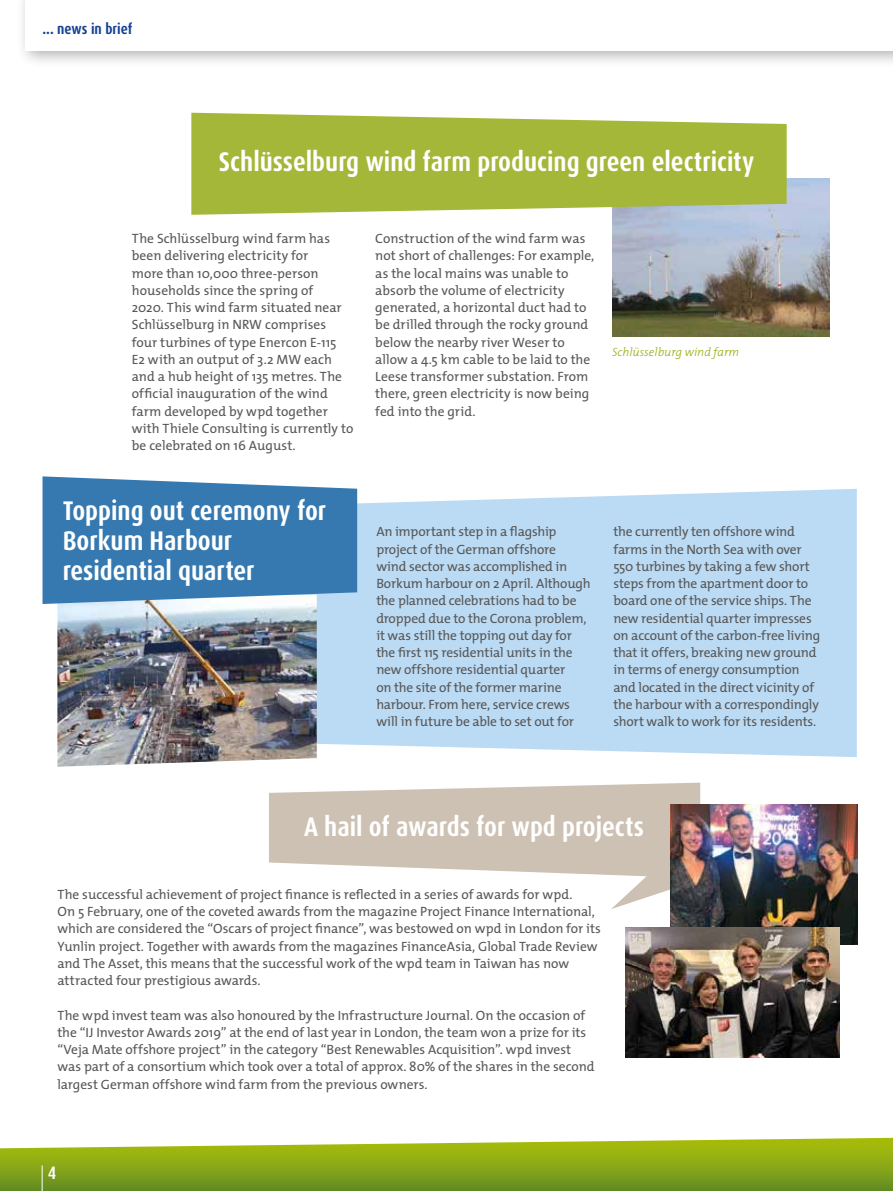
<style>
.page{position:relative;width:893px;height:1191px;background:#fff}
.page>*{position:absolute;margin:0;border:0;box-sizing:border-box;transform-origin:0 0}
.t1{font:700 condensed 27px/30px "Dax OT";color:#fff}
.t2{font:700 condensed 18px "Dax OT";color:#fff}
.t3{font:700 condensed 15px "Dax OT";color:#164194}
.t4{font:13.5px/17.2px "The Mix";letter-spacing:-.005em;color:#575756}
.t5{font:italic 300 12px "The Mix";color:#95ad0d}
</style>
<div class="page">
<img style="left:612px;top:179px;width:217px;height:157px">
<div style="left:317px;top:489px;width:540px;height:268px;background:#bbdaf4"></div>
<svg style="left:269px;top:782px;width:431px;height:127px;fill:#ccc1b3"></svg>
<svg style="left:0;top:1137px;width:893px;height:54px;background:#93af31"></svg>
<svg style="left:42px;top:1165px;width:1px;height:26px"></svg>
<div style="left:15px;top:0;width:878px;height:69px;background:#000;opacity:.4"></div>
<div style="left:26px;top:0;width:867px;height:51px;background:#fff"></div>
<svg style="left:191px;top:113px;width:596px;height:102px;background:#acbd4c"></svg>
<img style="left:57px;top:604px;width:260px;height:162px">
<svg style="left:43px;top:476px;width:314px;height:128px;background:#4885b7"></svg>
<img style="left:671px;top:805px;width:186px;height:139px">
<img style="left:625px;top:927px;width:215px;height:130px">
<p class="t3" style="left:43px;top:19px;width:91px">... news in brief</p>
<h1 class="t1" style="left:219px;top:147px;width:537px">Schlüsselburg wind farm producing green electricity</h1>
<p class="t4" style="left:132px;top:229px;width:223px">The Schlüsselburg wind farm has been delivering electricity for<br>more than 10,000 three-person households since the spring of<br>2020. This wind farm situated near<br>Schlüsselburg in NRW comprises four turbines of type Enercon E-115<br>E2 with an output of 3.2 MW each and a hub height of 135 metres. The official inauguration of the wind farm developed by wpd together with Thiele Consulting is currently to be celebrated on 16 August.</p>
<p class="t4" style="left:375px;top:229px;width:221px">Construction of the wind farm was not short of challenges: For example, as the local mains was unable to absorb the volume of electricity generated, a horizontal duct had to be drilled through the rocky ground below the nearby river Weser to allow a 4.5 km cable to be laid to the<br>Leese transformer substation. From there, green electricity is now being fed into the grid.</p>
<p class="t5" style="left:612px;top:341px;width:129px">Schlüsselburg wind farm</p>
<h1 class="t1" style="left:63px;top:496px;width:265px">Topping out ceremony for<br>Borkum Harbour residential quarter</h1>
<p class="t4" style="left:376px;top:523px;width:216px">An important step in a flagship project of the German offshore<br>wind sector was accomplished in Borkum harbour on 2 April. Although the planned celebrations had to be dropped due to the Corona problem, it was still the topping out day for the first 115 residential units in the new offshore residential quarter<br>on the site of the former marine harbour. From here, service crews will in future be able to set out for</p>
<p class="t4" style="left:613px;top:523px;width:208px">the currently ten offshore wind farms in the North Sea with over 550 turbines by taking a few short steps from the apartment door to board one of the service ships. The new residential quarter impresses on account of the carbon-free living that it offers, breaking new ground in terms of energy consumption and located in the direct vicinity of the harbour with a correspondingly short walk to work for its residents.</p>
<h1 class="t1" style="left:304px;top:811px;width:341px">A hail of awards for wpd projects</h1>
<p class="t4" style="left:57px;top:885px;width:545px">The successful achievement of project finance is reflected in a series of awards for wpd.<br>On 5 February, one of the coveted awards from the magazine Project Finance International, which are considered the “Oscars of project finance”, was bestowed on wpd in London for its Yunlin project. Together with awards from the magazines FinanceAsia, Global Trade Review and The Asset, this means that the successful work of the wpd team in Taiwan has now attracted four prestigious awards.</p>
<p class="t4" style="left:57px;top:1006px;width:539px">The wpd invest team was also honoured by the Infrastructure Journal. On the occasion of the “IJ Investor Awards 2019” at the end of last year in London, the team won a prize for its “Veja Mate offshore project” in the category “Best Renewables Acquisition”. wpd invest was part of a consortium which took over a total of approx. 80% of the shares in the second largest German offshore wind farm from the previous owners.</p>
<h2 class="t2" style="left:48px;top:1160px;width:10px">4</h2>
</div>
